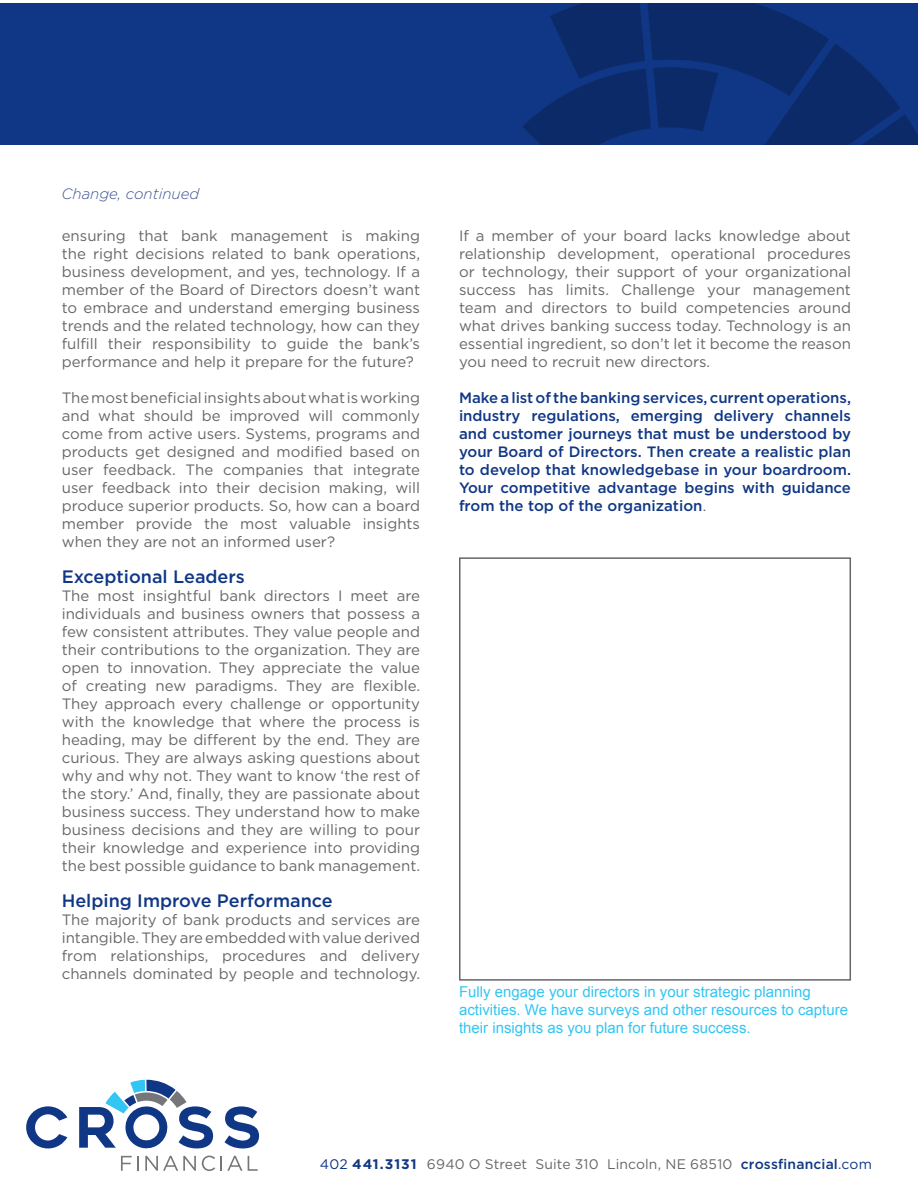
<style>
.page{position:relative;width:918px;height:1188px;background:#fff}
.page>*{position:absolute;margin:0;border:0;box-sizing:border-box;transform-origin:0 0}
.t1{font:500 18px "Gotham HTF";color:#103785}
.t2{font:15px/18px "Gotham HTF";color:#67676a;text-align:justify}
.t3{font:500 15px/18px "Gotham HTF";color:#103785;text-align:justify}
.t4{font:15px/18px "Arial";color:#33c5f3}
.t5{font:italic 300 15px "Gotham HTF";color:#3c5295}
.t6{font:13.8px "Gotham HTF";letter-spacing:.01em;color:#67676a}
.s1{font-family:"Arial";font-weight:400;color:#67676a}
.s2{color:#103785}
.s3{font-weight:700;color:#103785}
.s4{font-weight:500;color:#103785}
</style>
<div class="page">
<svg style="left:26px;top:1106px;width:41px;height:42px"></svg>
<svg style="left:225px;top:1106px;width:34px;height:42px"></svg>
<svg style="left:79px;top:1080px;width:134px;height:69px"></svg>
<svg style="left:121px;top:1156px;width:18px;height:15px"></svg>
<svg style="left:145px;top:1156px;width:51px;height:15px"></svg>
<svg style="left:202px;top:1156px;width:13px;height:15px"></svg>
<svg style="left:221px;top:1156px;width:21px;height:15px"></svg>
<svg style="left:248px;top:1156px;width:10px;height:15px"></svg>
<div style="left:0;top:4px;width:918px;height:141px;background:#103785"></div>
<svg style="left:522px;top:4px;width:396px;height:141px"></svg>
<div style="left:459px;top:557px;width:392px;height:424px;border:2px solid #67676a"></div>
<p class="t5" style="left:62px;top:186px;width:139px">Change, continued</p>
<p class="t2" style="left:62px;top:226px;width:360px">ensuring that bank management is making the right decisions related to bank operations, business development, and yes, technology. If a member of the Board of Directors doesn’t want to embrace and understand emerging business trends and the related technology, how can they fulfill their responsibility to guide the bank’s performance and help it prepare for the future?</p>
<p class="t2" style="left:62px;top:388px;width:360px">The most beneficial insights about what is working and what should be improved will commonly come from active users. Systems, programs and products get designed and modified based on user feedback. The companies that integrate user feedback into their decision making, will produce superior products. So, how can a board member provide the most valuable insights when they are not an informed user?</p>
<p class="t1" style="left:62px;top:566px;width:185px">Exceptional Leaders</p>
<p class="t2" style="left:62px;top:586px;width:360px">The most insightful bank directors I meet are individuals and business owners that possess a few consistent attributes. They value people and their contributions to the organization. They are open to innovation. They appreciate the value of creating new paradigms. They are flexible.<br>They approach every challenge or opportunity with the knowledge that where the process is heading, may be different by the end. They are curious. They are always asking questions about why and why not. They want to know ‘the rest of the story.’ And, finally, they are passionate about business success. They understand how to make business decisions and they are willing to pour their knowledge and experience into providing the best possible guidance to bank management.</p>
<p class="t1" style="left:62px;top:890px;width:273px">Helping Improve Performance</p>
<p class="t2" style="left:62px;top:910px;width:360px">The majority of bank products and services are intangible. They are embedded with value derived from relationships, procedures and delivery channels dominated by people and technology.</p>
<p class="t2" style="left:459px;top:226px;width:394px">If a member of your board lacks knowledge about relationship development, operational procedures or technology, their support of your organizational success has limits. Challenge your management team and directors to build competencies around what drives banking success today. Technology is an essential ingredient, so don’t let it become the reason you need to recruit new directors.</p>
<p class="t3" style="left:459px;top:388px;width:394px">Make a list of the banking services, current operations, industry regulations, emerging delivery channels and customer journeys that must be understood by your Board of Directors. Then create a realistic plan to develop that knowledgebase in your boardroom.<br>Your competitive advantage begins with guidance from the top of the organization<span class="s1">.</span></p>
<p class="t4" style="left:459px;top:983px;width:391px">Fully engage your directors in your strategic planning activities. We have surveys and other resources to capture their insights as you plan for future success.</p>
<p class="t6" style="left:320px;top:1157px;width:553px"><span class="s2">402</span> <span class="s3">441.3131</span> 6940 O Street Suite 310 Lincoln, NE 68510 <span class="s4">crossfinancial</span><span class="s2">.com</span></p>
</div>
